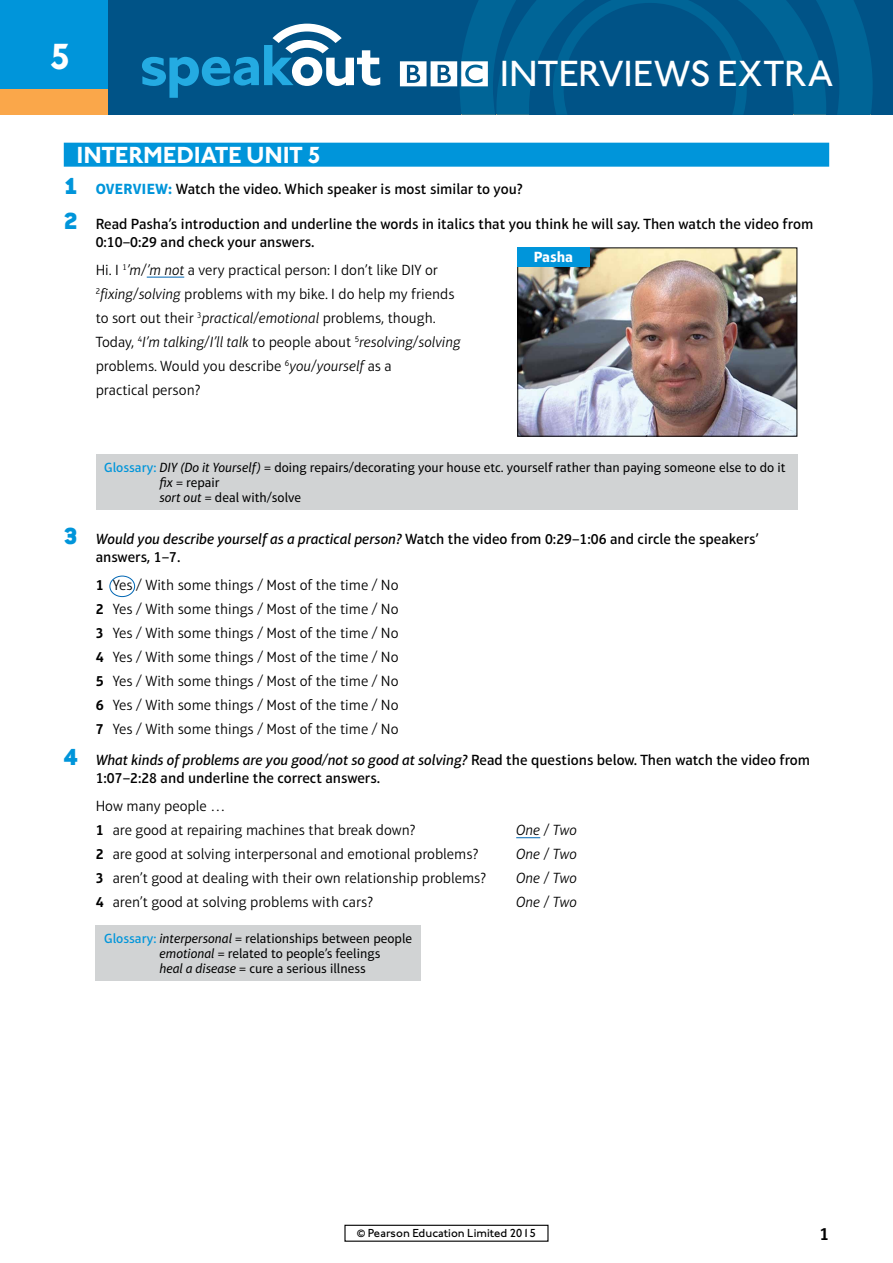
<style>
.page{position:relative;width:893px;height:1263px;background:#fff}
.page>*{position:absolute;margin:0;border:0;box-sizing:border-box;transform-origin:0 0}
.t1{font:500 37.5px "Johnston ITC Pro";letter-spacing:-.01em;color:#fff}
.t2{font:700 37.5px "Johnston ITC Pro";color:#fff}
.t3{font:700 24px "Johnston ITC Pro";letter-spacing:-.01em;color:#fff}
.t4{font:600 18px "Aptifer Sans LT Pro";color:#000}
.t5{font:300 15px/24px "Aptifer Sans LT Pro";color:#000}
.t6{font:500 15px/18px "Aptifer Sans LT Pro";color:#000}
.t7{font:italic 300 15px "Aptifer Sans LT Pro";color:#000}
.t8{font:700 15px "Aptifer Sans LT Pro";letter-spacing:-.005em;color:#fff}
.t9{font:13.5px/15px "Aptifer Sans LT Pro";color:#000}
.t10{font:500 12px "Johnston ITC Pro";color:#000}
.s1{font-family:"Conduit ITC Pro";font-weight:900;font-size:25.5px;color:#0095da}
.s2{font-weight:700;color:#0095da}
.s3{font-style:italic}
.s4{font-weight:500;color:#0095da}
.s5{font-weight:600}
.s6{font-style:normal}
</style>
<div class="page">
<div style="left:0;top:0;width:893px;height:89px;background:#0095da"></div>
<div style="left:0;top:89px;width:893px;height:26px;background:#faa74a"></div>
<div style="left:108px;top:0;width:785px;height:115px;background:#005387"></div>
<div style="left:344px;top:1225px;width:205px;height:17px;border:1px solid #000"></div>
<svg style="left:142px;top:24px;width:238px;height:74px"></svg>
<svg style="left:400px;top:0;width:473px;height:115px"></svg>
<div style="left:64px;top:143px;width:765px;height:24px;background:#0095da"></div>
<hr style="left:147px;top:277px;width:37px;height:1px;background:#0066b3">
<svg style="left:516px;top:837px;width:24px;height:1px"></svg>
<img style="left:519px;top:249px;width:276px;height:186px">
<div style="left:517px;top:247px;width:280px;height:190px;border:1px solid #000"></div>
<div style="left:517px;top:247px;width:73px;height:20px;background:#0095da"></div>
<div style="left:96px;top:454px;width:701px;height:55px;background:#d1d3d4"></div>
<div style="left:96px;top:925px;width:325px;height:56px;background:#d1d3d4"></div>
<div style="left:109px;top:576px;width:26px;height:21px;border:1px solid #0066b3;border-radius:50%"></div>
<h1 class="t2" style="left:49px;top:34px;width:24px">5</h1>
<h1 class="t1" style="left:500px;top:51px;width:335px">INTERVIEWS EXTRA</h1>
<h2 class="t3" style="left:77px;top:140px;width:246px">INTERMEDIATE UNIT 5</h2>
<p class="t6" style="left:64px;top:179px;width:461px"><span class="s1">1</span> <span class="s2">OVERVIEW:</span> Watch the video. Which speaker is most similar to you?</p>
<p class="t6" style="left:96px;top:214px;width:719px;text-indent:-32px"><span class="s1">2</span> Read Pasha’s introduction and underline the words in italics that you think he will say. Then watch the video from<br>0:10–0:29 and check your answers.</p>
<p class="t5" style="left:96px;top:258px;width:366px">Hi. I <sup>1</sup> <span class="s3">’m</span>/ <span class="s3">’m not</span> a very practical person: I don’t like DIY or<br><sup>2</sup> <span class="s3">fixing</span>/<span class="s3">solving</span> problems with my bike. I do help my friends to sort out their <sup>3</sup><span class="s3">practical</span>/<span class="s3">emotional</span> problems, though.<br>Today, <sup>4</sup> <span class="s3">I’m talking</span>/<span class="s3">I’ll talk</span> to people about <sup>5</sup><span class="s3">resolving</span>/<span class="s3">solving </span>problems. Would you describe <sup>6</sup> <span class="s3">you</span>/<span class="s3">yourself</span> as a<br>practical person?</p>
<p class="t8" style="left:534px;top:248px;width:41px">Pasha</p>
<p class="t9" style="left:159px;top:460px;width:628px;text-indent:-55px"><span class="s4">Glossary:</span> <span class="s3">DIY (Do it Yourself)</span> = doing repairs/decorating your house etc. yourself rather than paying someone else to do it <span class="s3">fix</span> = repair<br><span class="s3">sort out</span> = deal with/solve</p>
<p class="t6" style="left:96px;top:530px;width:665px;text-indent:-32px"><span class="s1">3</span> <span class="s3">Would you describe yourself as a practical person?</span> Watch the video from 0:29–1:06 and circle the speakers’ answers, 1–7.</p>
<p class="t5" style="left:96px;top:573px;width:304px;text-align:justify"><span class="s5">1</span> Yes / With some things / Most of the time / No <span class="s5">2</span> Yes / With some things / Most of the time / No <span class="s5">3</span> Yes / With some things / Most of the time / No <span class="s5">4</span> Yes / With some things / Most of the time / No <span class="s5">5</span> Yes / With some things / Most of the time / No <span class="s5">6</span> Yes / With some things / Most of the time / No <span class="s5">7</span> Yes / With some things / Most of the time / No</p>
<p class="t6" style="left:96px;top:751px;width:716px;text-indent:-32px"><span class="s1">4</span> <span class="s3">What kinds of problems are you good/not so good at solving ?</span> Read the questions below. Then watch the video from<br>1:07–2:28 and underline the correct answers.</p>
<p class="t5" style="left:96px;top:794px;width:321px">How many people …<br><span class="s5">1</span> are good at repairing machines that break down?</p>
<p class="t7" style="left:516px;top:822px;width:62px">One <span class="s6">/</span> Two</p>
<p class="t5" style="left:96px;top:842px;width:384px"><span class="s5">2</span> are good at solving interpersonal and emotional problems?</p>
<p class="t7" style="left:516px;top:846px;width:62px">One <span class="s6">/</span> Two</p>
<p class="t5" style="left:96px;top:866px;width:392px"><span class="s5">3</span> aren’t good at dealing with their own relationship problems?</p>
<p class="t7" style="left:516px;top:870px;width:62px">One <span class="s6">/</span> Two</p>
<p class="t5" style="left:96px;top:890px;width:279px"><span class="s5">4</span> aren’t good at solving problems with cars?</p>
<p class="t7" style="left:516px;top:894px;width:62px">One <span class="s6">/</span> Two</p>
<p class="t9" style="left:159px;top:931px;width:254px;text-indent:-55px"><span class="s4">Glossary:</span> <span class="s3">interpersonal</span> = relationships between people <span class="s3">emotional</span> = related to people’s feelings<br><span class="s3">heal a disease</span> = cure a serious illness</p>
<p class="t10" style="left:357px;top:1226px;width:181px">© Pearson Education Limited 2015</p>
<p class="t4" style="left:819px;top:1223px;width:11px">1</p>
</div>
